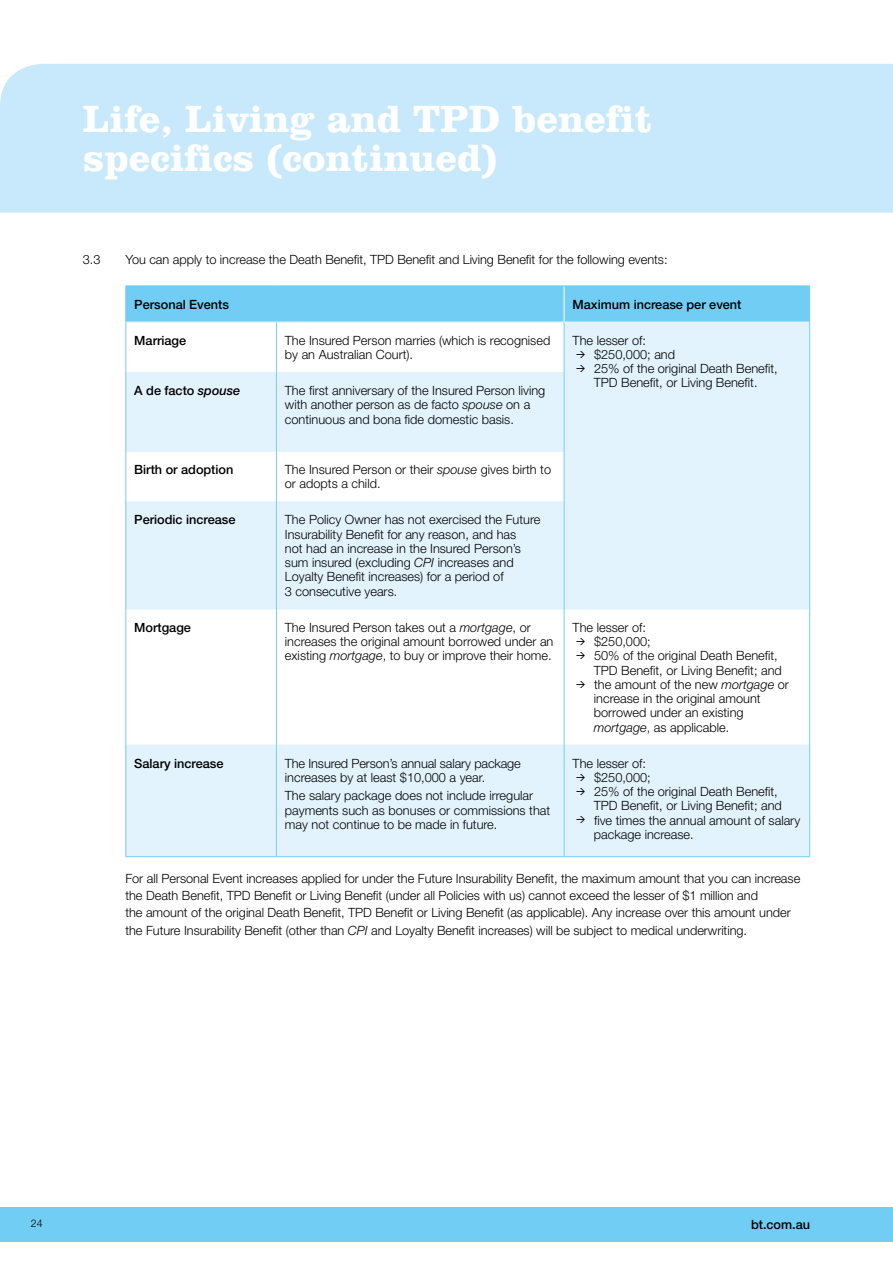
<style>
.page{position:relative;width:893px;height:1263px;background:#fff}
.page>*{position:absolute;margin:0;border:0;box-sizing:border-box;transform-origin:0 0}
.t1{font:700 39px/39px "Clarendon BT";color:#fff}
.t2{font:300 12.75px/14.2px "Helvetica Neue LT";color:#000}
.t3{font:500 12.75px "Helvetica Neue LT";letter-spacing:-.005em;color:#000}
.t4{font:300 10.5px "Helvetica Neue LT";color:#000}
.s1{font-style:italic}
</style>
<div class="page">
<div style="left:0;top:1208px;width:893px;height:34px;background:#72cdf4"></div>
<div style="left:0;top:64px;width:893px;height:149px;background:#c8e9fb"></div>
<div style="left:126px;top:286px;width:683px;height:36px;background:#72cdf4"></div>
<div style="left:563px;top:323px;width:246px;height:49px;background:#e2f3fd"></div>
<div style="left:126px;top:373px;width:150px;height:483px;background:#e2f3fd"></div>
<div style="left:277px;top:372px;width:532px;height:484px;background:#e2f3fd"></div>
<svg style="left:126px;top:451px;width:683px;height:294px"></svg>
<hr style="left:126px;top:322px;width:150px;height:1px;background:#e2f3fd">
<hr style="left:126px;top:372px;width:150px;height:1px;background:#e2f3fd">
<hr style="left:126px;top:451px;width:150px;height:1px;background:#e2f3fd">
<hr style="left:126px;top:501px;width:150px;height:1px;background:#e2f3fd">
<hr style="left:126px;top:609px;width:150px;height:1px;background:#e2f3fd">
<hr style="left:126px;top:745px;width:150px;height:1px;background:#e2f3fd">
<hr style="left:276px;top:322px;width:288px;height:1px;background:#e2f3fd">
<hr style="left:564px;top:322px;width:245px;height:1px;background:#e2f3fd">
<hr style="left:277px;top:372px;width:287px;height:1px;background:#e2f3fd">
<hr style="left:277px;top:451px;width:287px;height:1px;background:#e2f3fd">
<hr style="left:277px;top:501px;width:287px;height:1px;background:#e2f3fd">
<hr style="left:277px;top:609px;width:287px;height:1px;background:#e2f3fd">
<hr style="left:277px;top:745px;width:287px;height:1px;background:#e2f3fd">
<hr style="left:564px;top:609px;width:245px;height:1px;background:#e2f3fd">
<hr style="left:564px;top:745px;width:245px;height:1px;background:#e2f3fd">
<hr style="left:276px;top:322px;width:1px;height:50px;background:#72cdf4">
<hr style="left:564px;top:322px;width:1px;height:50px;background:#72cdf4">
<hr style="left:276px;top:372px;width:1px;height:79px;background:#72cdf4">
<hr style="left:276px;top:451px;width:1px;height:51px;background:#72cdf4">
<hr style="left:276px;top:502px;width:1px;height:107px;background:#72cdf4">
<hr style="left:564px;top:372px;width:1px;height:79px;background:#72cdf4">
<hr style="left:564px;top:451px;width:1px;height:51px;background:#72cdf4">
<hr style="left:564px;top:502px;width:1px;height:107px;background:#72cdf4">
<hr style="left:276px;top:609px;width:1px;height:136px;background:#72cdf4">
<hr style="left:276px;top:745px;width:1px;height:111px;background:#72cdf4">
<hr style="left:564px;top:609px;width:1px;height:136px;background:#72cdf4">
<hr style="left:564px;top:745px;width:1px;height:111px;background:#72cdf4">
<hr style="left:564px;top:286px;width:1px;height:36px;background:#fff">
<hr style="left:125px;top:285px;width:151px;height:1px;background:#72cdf4">
<hr style="left:125px;top:286px;width:1px;height:36px;background:#72cdf4">
<hr style="left:276px;top:285px;width:288px;height:1px;background:#72cdf4">
<hr style="left:564px;top:285px;width:246px;height:1px;background:#72cdf4">
<hr style="left:809px;top:286px;width:1px;height:36px;background:#72cdf4">
<hr style="left:125px;top:322px;width:1px;height:50px;background:#72cdf4">
<hr style="left:809px;top:322px;width:1px;height:50px;background:#72cdf4">
<hr style="left:809px;top:372px;width:1px;height:79px;background:#72cdf4">
<hr style="left:809px;top:451px;width:1px;height:51px;background:#72cdf4">
<hr style="left:809px;top:502px;width:1px;height:107px;background:#72cdf4">
<hr style="left:125px;top:372px;width:1px;height:79px;background:#72cdf4">
<hr style="left:125px;top:451px;width:1px;height:51px;background:#72cdf4">
<hr style="left:125px;top:502px;width:1px;height:107px;background:#72cdf4">
<hr style="left:125px;top:609px;width:1px;height:136px;background:#72cdf4">
<hr style="left:125px;top:745px;width:1px;height:111px;background:#72cdf4">
<hr style="left:125px;top:856px;width:152px;height:1px;background:#72cdf4">
<hr style="left:809px;top:609px;width:1px;height:136px;background:#72cdf4">
<hr style="left:809px;top:745px;width:1px;height:111px;background:#72cdf4">
<hr style="left:277px;top:856px;width:287px;height:1px;background:#72cdf4">
<hr style="left:564px;top:856px;width:246px;height:1px;background:#72cdf4">
<h1 class="t1" style="left:83px;top:98px;width:571px">Life, Living and TPD benefit specifics (continued)</h1>
<p class="t2" style="left:83px;top:252px;width:19px">3.3</p>
<p class="t2" style="left:125px;top:252px;width:544px">You can apply to increase the Death Benefit, TPD Benefit and Living Benefit for the following events:</p>
<p class="t3" style="left:134px;top:296px;width:96px">Personal Events</p>
<p class="t3" style="left:573px;top:296px;width:170px">Maximum increase per event</p>
<p class="t3" style="left:134px;top:332px;width:53px">Marriage</p>
<p class="t2" style="left:285px;top:333px;width:267px">The Insured Person marries (which is recognised by an Australian Court).</p>
<p class="t2" style="left:573px;top:333px;width:75px">The lesser of:</p>
<p class="t2" style="left:576px;top:347px;width:101px"><sup>&gt;</sup> $250,000; and</p>
<p class="t2" style="left:576px;top:361px;width:203px"><sup>&gt;</sup> 25% of the original Death Benefit,</p>
<p class="t2" style="left:594px;top:375px;width:165px">TPD Benefit, or Living Benefit.</p>
<p class="t3" style="left:134px;top:383px;width:107px">A de facto <span class="s1">spouse</span></p>
<p class="t2" style="left:285px;top:383px;width:262px">The first anniversary of the Insured Person living with another person as de facto <span class="s1">spouse</span> on a continuous and bona fide domestic basis.</p>
<p class="t3" style="left:134px;top:462px;width:101px">Birth or adoption</p>
<p class="t2" style="left:285px;top:462px;width:268px">The Insured Person or their <span class="s1">spouse</span> gives birth to or adopts a child.</p>
<p class="t3" style="left:134px;top:512px;width:103px">Periodic increase</p>
<p class="t2" style="left:285px;top:512px;width:257px">The Policy Owner has not exercised the Future Insurability Benefit for any reason, and has<br>not had an increase in the Insured Person’s sum insured (excluding <span class="s1">CPI</span> increases and Loyalty Benefit increases) for a period of<br>3 consecutive years.</p>
<p class="t3" style="left:134px;top:620px;width:58px">Mortgage</p>
<p class="t2" style="left:285px;top:620px;width:270px">The Insured Person takes out a <span class="s1">mortgage</span>, or increases the original amount borrowed under an existing <span class="s1">mortgage</span>, to buy or improve their home.</p>
<p class="t2" style="left:573px;top:620px;width:75px">The lesser of:</p>
<p class="t2" style="left:576px;top:634px;width:76px"><sup>&gt;</sup> $250,000;</p>
<p class="t2" style="left:576px;top:648px;width:203px"><sup>&gt;</sup> 50% of the original Death Benefit,</p>
<p class="t2" style="left:594px;top:663px;width:189px">TPD Benefit, or Living Benefit; and</p>
<p class="t2" style="left:576px;top:677px;width:214px"><sup>&gt;</sup> the amount of the new <span class="s1">mortgage</span> or</p>
<p class="t2" style="left:594px;top:691px;width:168px">increase in the original amount</p>
<p class="t2" style="left:594px;top:705px;width:151px">borrowed under an existing</p>
<p class="t2" style="left:594px;top:720px;width:137px"><span class="s1">mortgage</span>, as applicable.</p>
<p class="t3" style="left:134px;top:755px;width:91px">Salary increase</p>
<p class="t2" style="left:285px;top:756px;width:237px">The Insured Person’s annual salary package increases by at least $10,000 a year.</p>
<p class="t2" style="left:285px;top:788px;width:267px">The salary package does not include irregular payments such as bonuses or commissions that may not continue to be made in future.</p>
<p class="t2" style="left:573px;top:756px;width:75px">The lesser of:</p>
<p class="t2" style="left:576px;top:770px;width:76px"><sup>&gt;</sup> $250,000;</p>
<p class="t2" style="left:576px;top:784px;width:203px"><sup>&gt;</sup> 25% of the original Death Benefit,</p>
<p class="t2" style="left:594px;top:798px;width:189px">TPD Benefit, or Living Benefit; and</p>
<p class="t2" style="left:576px;top:813px;width:226px"><sup>&gt;</sup> five times the annual amount of salary</p>
<p class="t2" style="left:594px;top:827px;width:101px">package increase.</p>
<p class="t2" style="left:125px;top:869px;width:676px;line-height:17.2px">For all Personal Event increases applied for under the Future Insurability Benefit, the maximum amount that you can increase the Death Benefit, TPD Benefit or Living Benefit (under all Policies with us) cannot exceed the lesser of $1 million and<br>the amount of the original Death Benefit, TPD Benefit or Living Benefit (as applicable). Any increase over this amount under the Future Insurability Benefit (other than <span class="s1">CPI</span> and Loyalty Benefit increases) will be subject to medical underwriting.</p>
<p class="t4" style="left:31px;top:1217px;width:13px">24</p>
<p class="t3" style="left:730px;top:1217px;width:82px"><sup>&gt;</sup> bt.com.au</p>
</div>
